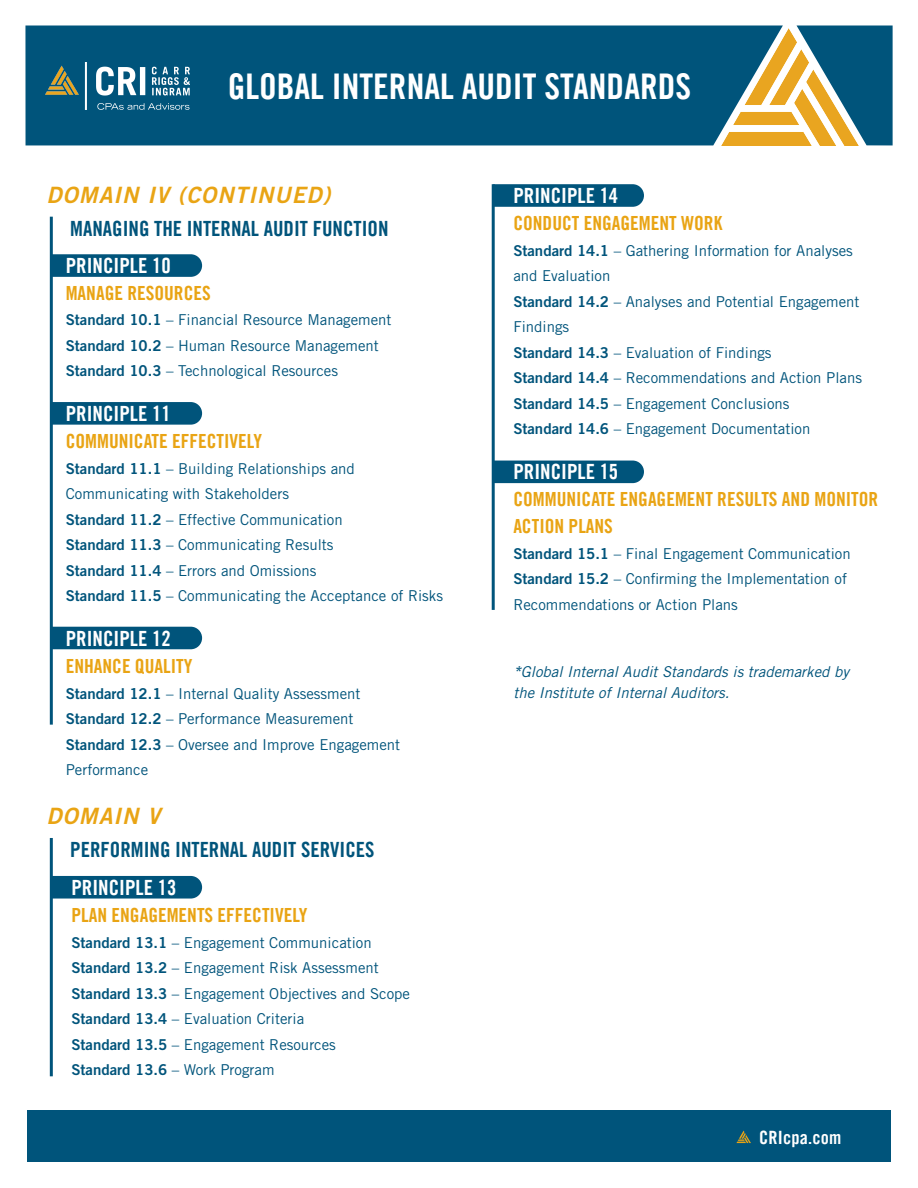
<style>
.page{position:relative;width:918px;height:1188px;background:#fff}
.page>*{position:absolute;margin:0;border:0;box-sizing:border-box;transform-origin:0 0}
.t1{font:35.4px "Trade Gothic LT Std Bd Cn 20";color:#fff}
.t2{font:22.5px "Trade Gothic LT Std Bd 2 Obl";letter-spacing:.05em;color:#e9a414}
.t3{font:21px "Trade Gothic LT Std Bd Cn 20";color:#fff}
.t4{font:21px "Trade Gothic LT Std Bd Cn 20";color:#00547b}
.t5{font:19.5px/27px "Trade Gothic LT Std Bd Cn 20";color:#e9a414}
.t6{font:18.3px "Trade Gothic LT Std Bd Cn 20";letter-spacing:.01em;color:#fff}
.t7{font:15px/25.5px "Trade Gothic LT Std";color:#00547b}
.t8{font:italic 15px/21px "Trade Gothic LT Std";color:#00547b}
.t9{font:15px "Trade Gothic LT Std Bd 2";color:#00547b}
.s1{font-family:"Trade Gothic LT Std Bd 2"}
.s2{font-family:"Trade Gothic LT Std"}
.s3{font-family:"Trade Gothic LT Std Bd 2 Obl";font-style:normal}
</style>
<div class="page">
<div style="left:25px;top:26px;width:758px;height:119px;background:#00547b"></div>
<img style="left:722px;top:28px;width:75px;height:117px">
<img style="left:46px;top:62px;width:144px;height:48px">
<div style="left:27px;top:1111px;width:864px;height:51px;background:#00547b"></div>
<svg style="left:736px;top:1131px;width:15px;height:12px"></svg>
<svg style="left:797px;top:26px;width:96px;height:119px"></svg>
<svg style="left:53px;top:254px;width:149px;height:23px;background:#08597f"></svg>
<svg style="left:53px;top:402px;width:149px;height:23px;background:#08597f"></svg>
<div style="left:53px;top:627px;width:149px;height:22px;background:#00547b"></div>
<div style="left:53px;top:876px;width:149px;height:23px;background:#00547b"></div>
<hr style="left:50px;top:217px;width:3px;height:508px;background:#00547b">
<hr style="left:50px;top:838px;width:3px;height:238px;background:#00547b">
<svg style="left:495px;top:184px;width:149px;height:23px;background:#08597f"></svg>
<div style="left:495px;top:461px;width:149px;height:22px;background:#00547b"></div>
<hr style="left:492px;top:184px;width:3px;height:426px;background:#00547b">
<h1 class="t1" style="left:228px;top:65px;width:465px">GLOBAL INTERNAL AUDIT STANDARDS</h1>
<h2 class="t2" style="left:47px;top:181px;width:285px">DOMAIN IV (CONTINUED)</h2>
<h3 class="t4" style="left:70px;top:216px;width:320px">MANAGING THE INTERNAL AUDIT FUNCTION</h3>
<h3 class="t3" style="left:66px;top:253px;width:106px">PRINCIPLE 10</h3>
<h3 class="t5" style="left:66px;top:279px;width:147px">MANAGE RESOURCES</h3>
<p class="t7" style="left:66px;top:307px;width:327px"><span class="s1">Standard 10.1</span> – Financial Resource Management<br><span class="s1">Standard 10.2</span> – Human Resource Management<br><span class="s1">Standard 10.3</span> – Technological Resources</p>
<h3 class="t3" style="left:66px;top:401px;width:106px">PRINCIPLE 11</h3>
<h3 class="t5" style="left:66px;top:428px;width:198px">COMMUNICATE EFFECTIVELY</h3>
<p class="t7" style="left:66px;top:456px;width:379px"><span class="s1">Standard 11.1</span> – Building Relationships and Communicating with Stakeholders<br><span class="s1">Standard 11.2</span> – Effective Communication<br><span class="s1">Standard 11.3</span> – Communicating Results<br><span class="s1">Standard 11.4</span> – Errors and Omissions<br><span class="s1">Standard 11.5</span> – Communicating the Acceptance of Risks</p>
<h3 class="t3" style="left:66px;top:626px;width:106px">PRINCIPLE 12</h3>
<h3 class="t5" style="left:66px;top:653px;width:128px">ENHANCE QUALITY</h3>
<p class="t7" style="left:66px;top:681px;width:336px"><span class="s1">Standard 12.1</span> – Internal Quality Assessment <span class="s1">Standard 12.2</span> – Performance Measurement <span class="s1">Standard 12.3</span> – Oversee and Improve Engagement Performance</p>
<h2 class="t2" style="left:47px;top:802px;width:115px">DOMAIN V</h2>
<h3 class="t4" style="left:70px;top:837px;width:306px">PERFORMING INTERNAL AUDIT SERVICES</h3>
<h3 class="t3" style="left:71px;top:875px;width:106px">PRINCIPLE 13</h3>
<h3 class="t5" style="left:71px;top:901px;width:238px">PLAN ENGAGEMENTS EFFECTIVELY</h3>
<p class="t7" style="left:71px;top:929px;width:340px"><span class="s1">Standard 13.1</span> – Engagement Communication <span class="s1">Standard 13.2</span> – Engagement Risk Assessment <span class="s1">Standard 13.3</span> – Engagement Objectives and Scope <span class="s1">Standard 13.4</span> – Evaluation Criteria<br><span class="s1">Standard 13.5</span> – Engagement Resources</p>
<p class="t9" style="left:71px;top:1060px;width:205px">Standard 13.6 <span class="s2">– Work Program</span></p>
<h3 class="t3" style="left:513px;top:183px;width:106px">PRINCIPLE 14</h3>
<h3 class="t5" style="left:513px;top:210px;width:211px">CONDUCT ENGAGEMENT WORK</h3>
<p class="t7" style="left:513px;top:237px;width:350px"><span class="s1">Standard 14.1</span> – Gathering Information for Analyses and Evaluation<br><span class="s1">Standard 14.2</span> – Analyses and Potential Engagement Findings<br><span class="s1">Standard 14.3</span> – Evaluation of Findings<br><span class="s1">Standard 14.4</span> – Recommendations and Action Plans <span class="s1">Standard 14.5</span> – Engagement Conclusions<br><span class="s1">Standard 14.6</span> – Engagement Documentation</p>
<h3 class="t3" style="left:513px;top:459px;width:106px">PRINCIPLE 15</h3>
<h3 class="t5" style="left:513px;top:486px;width:367px">COMMUNICATE ENGAGEMENT RESULTS AND MONITOR<br>ACTION PLANS</h3>
<p class="t7" style="left:513px;top:540px;width:339px"><span class="s1">Standard 15.1</span> – Final Engagement Communication<br><span class="s1">Standard 15.2</span> – Confirming the Implementation of<br>Recommendations or Action Plans</p>
<p class="t8" style="left:513px;top:661px;width:337px"><span class="s3">*</span>Global Internal Audit Standards is trademarked by the Institute of Internal Auditors.</p>
<p class="t6" style="left:759px;top:1126px;width:84px">CRIcpa.com</p>
</div>
